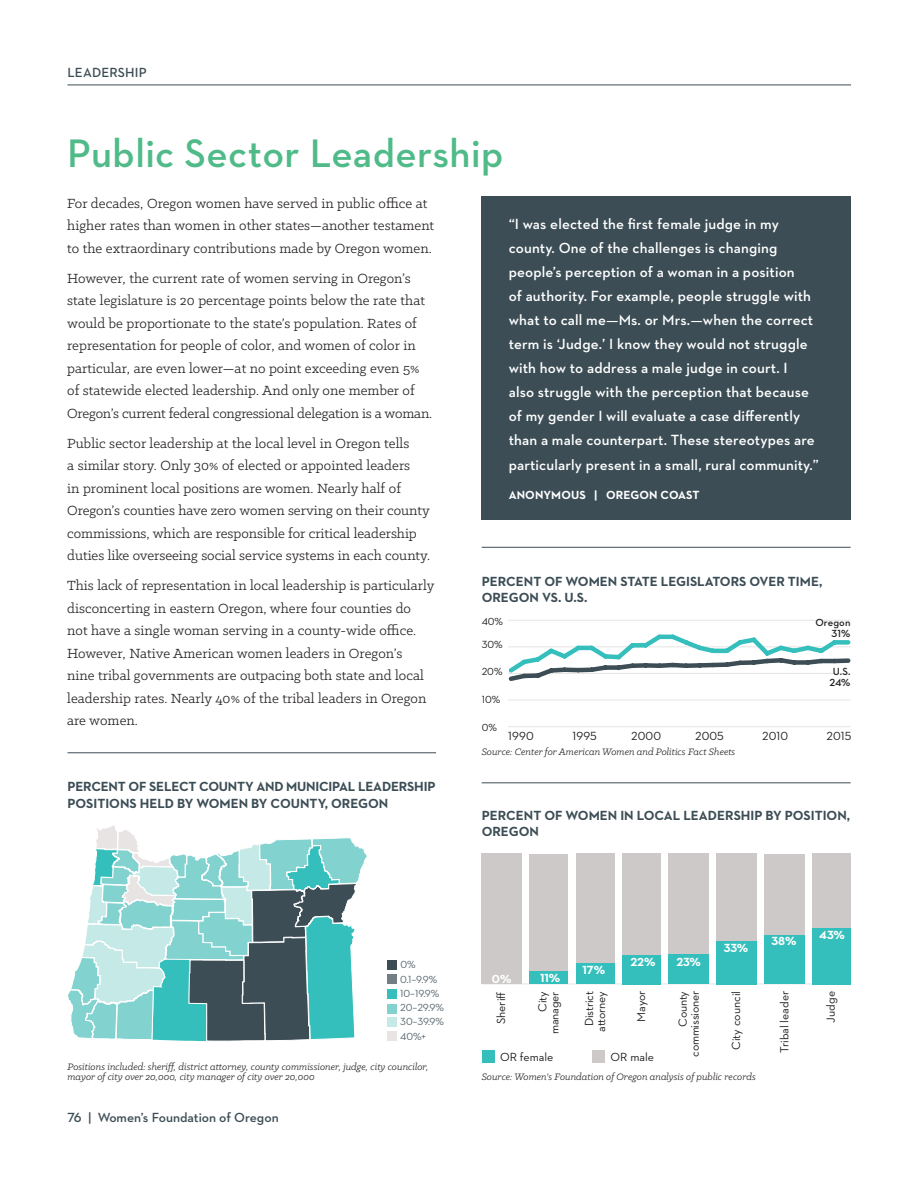
<style>
.page{position:relative;width:918px;height:1188px;background:#fff}
.page>*{position:absolute;margin:0;border:0;box-sizing:border-box;transform-origin:0 0}
.t1{font:600 40.5px "Neutraface 2 Text";letter-spacing:.01em;color:#50bb89}
.t2{font:15px/22.5px "Klinic Slab";letter-spacing:.005em;color:#231f20}
.t3{font:600 15px/24px "Neutraface 2 Text";letter-spacing:.01em;color:#fff}
.t4{font:700 13.5px/16.5px "Neutraface 2 Text";color:#3c4d55}
.t5{font:600 13.5px "Neutraface 2 Text";color:#3c4d55}
.t6{font:12px/12px "Neutraface 2 Text";letter-spacing:-.005em;color:#231f20;text-align:right}
.t7{font:700 12px "Neutraface 2 Text";letter-spacing:.005em;color:#fff}
.t8{font:italic 10.5px/10.5px "Klinic Slab";color:#231f20}
.t9{font:10.5px/14.1px "Neutraface 2 Text";color:#57656d}
.t10{font:600 10.5px/10.5px "Neutraface 2 Text";letter-spacing:.01em;color:#231f20;text-align:right}
.t11{font:10.5px "Neutraface 2 Text";letter-spacing:.005em;color:#231f20}
.s1{font-family:"Klinic Slab";font-weight:500}
</style>
<div class="page">
<hr style="left:482px;top:984px;width:368px;height:1px;background:#e7e4e3">
<hr style="left:68px;top:752px;width:368px;height:1px;background:#3c4d55">
<hr style="left:482px;top:547px;width:369px;height:1px;background:#3c4d55">
<svg style="left:68px;top:825px;width:299px;height:217px"></svg>
<div style="left:387px;top:990px;width:9px;height:9px;background:#34bfbc"></div>
<div style="left:387px;top:1005px;width:9px;height:9px;background:#82d2d0"></div>
<div style="left:387px;top:1018px;width:9px;height:9px;background:#c5e9e7"></div>
<div style="left:387px;top:1031px;width:9px;height:10px;background:#e7e4e3"></div>
<div style="left:387px;top:975px;width:9px;height:9px;background:#737e84"></div>
<div style="left:387px;top:960px;width:9px;height:9px;background:#3c4d55"></div>
<div style="left:482px;top:196px;width:369px;height:323px;background:#3c4d55"></div>
<hr style="left:508px;top:620px;width:343px;height:1px;background:#e7e4e3">
<hr style="left:508px;top:700px;width:343px;height:1px;background:#e7e4e3">
<hr style="left:508px;top:726px;width:343px;height:1px;background:#e7e4e3">
<svg style="left:508px;top:634px;width:343px;height:47px"></svg>
<hr style="left:482px;top:782px;width:369px;height:1px;background:#3c4d55">
<div style="left:592px;top:1050px;width:13px;height:13px;background:#cdc9c8"></div>
<div style="left:482px;top:1050px;width:13px;height:13px;background:#34bfbc"></div>
<div style="left:812px;top:928px;width:39px;height:56px;background:#34bfbc"></div>
<div style="left:764px;top:935px;width:40px;height:49px;background:#34bfbc"></div>
<div style="left:716px;top:941px;width:40px;height:43px;background:#34bfbc"></div>
<div style="left:668px;top:954px;width:40px;height:30px;background:#34bfbc"></div>
<div style="left:622px;top:955px;width:38px;height:29px;background:#34bfbc"></div>
<div style="left:576px;top:963px;width:39px;height:21px;background:#34bfbc"></div>
<div style="left:529px;top:971px;width:39px;height:13px;background:#34bfbc"></div>
<div style="left:812px;top:854px;width:39px;height:74px;background:#cdc9c8"></div>
<div style="left:764px;top:854px;width:40px;height:81px;background:#cdc9c8"></div>
<div style="left:716px;top:854px;width:40px;height:87px;background:#cdc9c8"></div>
<div style="left:668px;top:854px;width:40px;height:100px;background:#cdc9c8"></div>
<div style="left:622px;top:854px;width:38px;height:101px;background:#cdc9c8"></div>
<div style="left:576px;top:854px;width:39px;height:109px;background:#cdc9c8"></div>
<div style="left:529px;top:854px;width:39px;height:117px;background:#cdc9c8"></div>
<div style="left:482px;top:854px;width:40px;height:130px;background:#cdc9c8"></div>
<hr style="left:68px;top:85px;width:783px;height:1px;background:#3c4d55">
<p class="t5" style="left:68px;top:64px;width:81px">LEADERSHIP</p>
<h1 class="t1" style="left:67px;top:128px;width:438px">Public Sector Leadership</h1>
<p class="t2" style="left:67px;top:192px;width:369px">For decades, Oregon women have served in public office at higher rates than women in other states—another testament to the extraordinary contributions made by Oregon women.</p>
<p class="t2" style="left:67px;top:267px;width:366px">However, the current rate of women serving in Oregon’s state legislature is 20 percentage points below the rate that would be proportionate to the state’s population. Rates of representation for people of color, and women of color in particular, are even lower—at no point exceeding even 5% of statewide elected leadership. And only one member of Oregon’s current federal congressional delegation is a woman.</p>
<p class="t2" style="left:67px;top:432px;width:365px">Public sector leadership at the local level in Oregon tells<br>a similar story. Only 30% of elected or appointed leaders<br>in prominent local positions are women. Nearly half of Oregon’s counties have zero women serving on their county commissions, which are responsible for critical leadership duties like overseeing social service systems in each county.</p>
<p class="t2" style="left:67px;top:574px;width:369px">This lack of representation in local leadership is particularly disconcerting in eastern Oregon, where four counties do not have a single woman serving in a county-wide office.<br>However, Native American women leaders in Oregon’s<br>nine tribal governments are outpacing both state and local leadership rates. Nearly 40% of the tribal leaders in Oregon are women.</p>
<p class="t4" style="left:482px;top:573px;width:342px">PERCENT OF WOMEN STATE LEGISLATORS OVER TIME,<br>OREGON VS. U.S.</p>
<p class="t3" style="left:509px;top:211px;width:308px">“I was elected the first female judge in my county. One of the challenges is changing people’s perception of a woman in a position<br>of authority. For example, people struggle with what to call me<span class="s1">—</span>Ms. or Mrs.<span class="s1">—</span>when the correct term is ‘Judge.’ I know they would not struggle with how to address a male judge in court. I also struggle with the perception that because of my gender I will evaluate a case differently than a male counterpart. These stereotypes are</p>
<p class="t3" style="left:509px;top:453px;width:312px">particularly present in a small, rural community.”</p>
<p class="t7" style="left:509px;top:487px;width:192px">ANONYMOUS | OREGON COAST</p>
<p class="t11" style="left:482px;top:615px;width:23px">40%</p>
<p class="t10" style="left:815px;top:617px;width:37px">Oregon<br>31%</p>
<p class="t10" style="left:829px;top:666px;width:23px;text-align:center">U.S.<br>24%</p>
<p class="t11" style="left:482px;top:638px;width:23px">30%</p>
<p class="t11" style="left:482px;top:665px;width:22px">20%</p>
<p class="t11" style="left:482px;top:693px;width:20px">10%</p>
<p class="t11" style="left:482px;top:720px;width:17px">0%</p>
<p class="t6" style="left:508px;top:730px;width:27px">1990</p>
<p class="t6" style="left:573px;top:730px;width:26px">1995</p>
<p class="t6" style="left:631px;top:730px;width:31px">2000</p>
<p class="t6" style="left:695px;top:730px;width:30px">2005</p>
<p class="t6" style="left:762px;top:730px;width:27px">2010</p>
<p class="t6" style="left:827px;top:730px;width:26px">2015</p>
<p class="t4" style="left:67px;top:778px;width:370px">PERCENT OF SELECT COUNTY AND MUNICIPAL LEADERSHIP<br>POSITIONS HELD BY WOMEN BY COUNTY, OREGON</p>
<p class="t9" style="left:400px;top:958px;width:17px">0%</p>
<p class="t9" style="left:400px;top:972px;width:39px">0.1–9.9%</p>
<p class="t8" style="left:482px;top:747px;width:255px">Source: Center for American Women and Politics Fact Sheets</p>
<p class="t4" style="left:482px;top:807px;width:370px">PERCENT OF WOMEN IN LOCAL LEADERSHIP BY POSITION,<br>OREGON</p>
<p class="t7" style="left:492px;top:971px;width:21px">0%</p>
<p class="t7" style="left:540px;top:970px;width:22px">11%</p>
<p class="t7" style="left:583px;top:962px;width:24px">17%</p>
<p class="t7" style="left:630px;top:954px;width:26px">22%</p>
<p class="t7" style="left:676px;top:954px;width:26px">23%</p>
<p class="t7" style="left:724px;top:940px;width:26px">33%</p>
<p class="t7" style="left:771px;top:934px;width:27px">38%</p>
<p class="t7" style="left:819px;top:927px;width:27px">43%</p>
<p class="t9" style="left:400px;top:986px;width:45px">10–19.9%<br>20–29.9%<br>30–39.9%<br>40%+</p>
<p class="t6" style="left:583px;top:1032px;width:42px;text-align:center;rotate:-90deg">District attorney</p>
<p class="t6" style="left:635px;top:1022px;width:33px;rotate:-90deg">Mayor</p>
<p class="t6" style="left:730px;top:1050px;width:61px;rotate:-90deg">City council</p>
<p class="t6" style="left:778px;top:1053px;width:63px;rotate:-90deg">Tribal leader</p>
<p class="t6" style="left:689px;top:1057px;width:67px;rotate:-90deg">commissioner</p>
<p class="t6" style="left:677px;top:1027px;width:37px;rotate:-90deg">County</p>
<p class="t6" style="left:825px;top:1023px;width:33px;rotate:-90deg">Judge</p>
<p class="t6" style="left:495px;top:1024px;width:34px;rotate:-90deg">Sheriff</p>
<p class="t6" style="left:536px;top:1034px;width:44px;rotate:-90deg">City manager</p>
<p class="t6" style="left:500px;top:1051px;width:55px">OR female</p>
<p class="t6" style="left:611px;top:1051px;width:45px">OR male</p>
<p class="t8" style="left:68px;top:1061px;width:362px">Positions included: sheriff, district attorney, county commissioner, judge, city councilor, mayor of city over 20,000, city manager of city over 20,000</p>
<p class="t8" style="left:482px;top:1071px;width:276px">Source: Women's Foundation of Oregon analysis of public records</p>
<p class="t5" style="left:68px;top:1109px;width:213px">76 | Women’s Foundation of Oregon</p>
</div>
